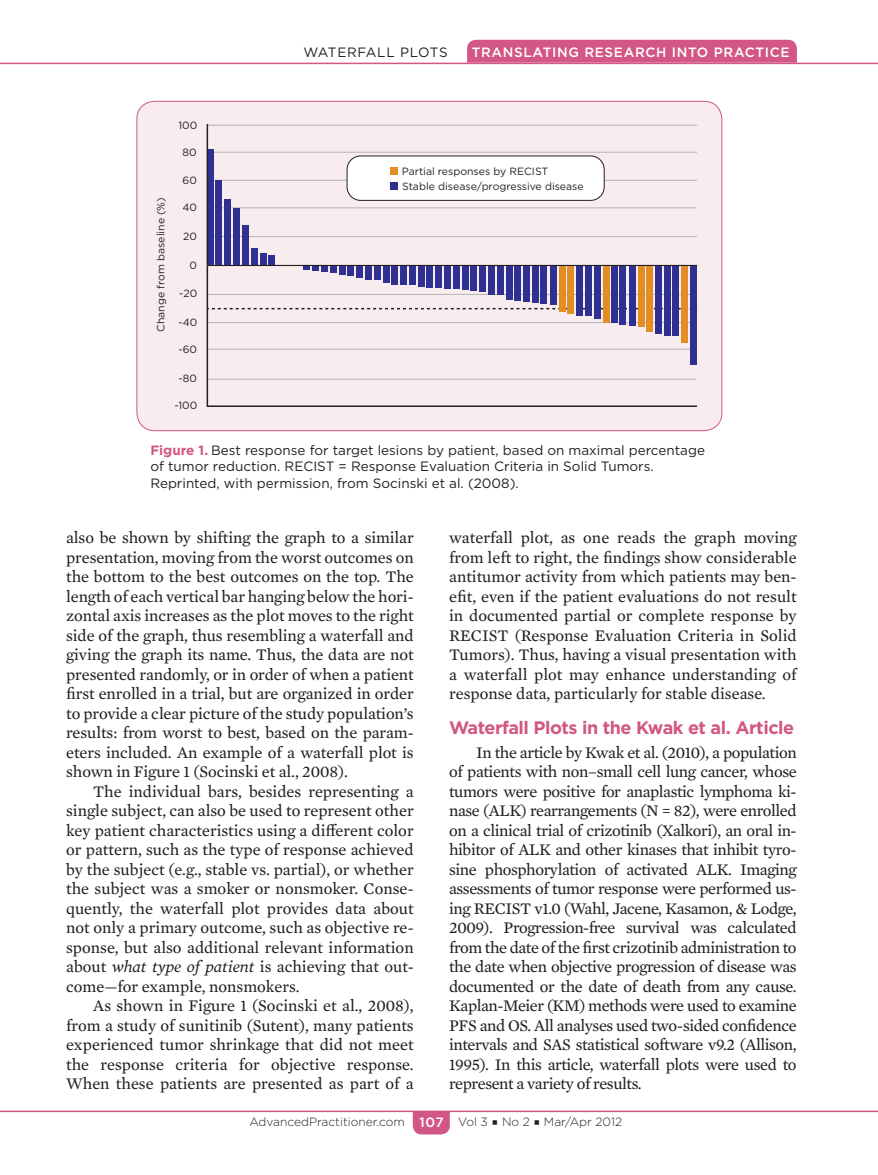
<style>
.page{position:relative;width:878px;height:1175px;background:#fff}
.page>*{position:absolute;margin:0;border:0;box-sizing:border-box;transform-origin:0 0}
.Subhead_1{font:700 18px "Gotham";letter-spacing:-.025em;color:#d25784}
.Body_txt{font:16.5px/19.5px "Mercury Text G2";color:#231f20;text-align:justify}
.Figure_Title{font:13.5px/16.2px "Gotham";color:#231f20}
.article_type{font:500 13.5px "Gotham";letter-spacing:.05em;color:#fff}
.RRH_AUTHOR{font:13.5px "Gotham";letter-spacing:.04em;color:#231f20}
.t1{font:300 12px "Gotham";color:#231f20}
.t2{font:10.5px/14.7px "Gotham";color:#231f20}
.s1{font-weight:700;color:#d25784}
.s2{font-style:italic}
</style>
<div class="page">
<svg style="left:413px;top:1112px;width:37px;height:22px"></svg>
<div style="left:467px;top:40px;width:329px;height:23px;background:#d25784"></div>
<hr style="left:0;top:63px;width:878px;height:1px;background:#d25784">
<hr style="left:0;top:1110px;width:878px;height:2px;background:#d25784">
<div style="left:137px;top:101px;width:584px;height:329px;background:#f9ecef;border-radius:18px"></div>
<svg style="left:206px;top:124px;width:491px;height:283px"></svg>
<div style="left:347px;top:156px;width:257px;height:44px;background:#fff;border-radius:14px"></div>
<div style="left:346px;top:156px;width:258px;height:45px;border:1px solid #231f20;border-radius:14px"></div>
<div style="left:390px;top:183px;width:8px;height:7px;background:#2e3092"></div>
<div style="left:390px;top:167px;width:8px;height:8px;background:#e28e25"></div>
<hr style="left:207px;top:265px;width:490px;height:1px;background:#231f20">
<p class="t2" style="left:153px;top:332px;width:136px;rotate:-90deg">Change from baseline (%)</p>
<p class="t2" style="left:178px;top:117px;width:20px">100</p>
<p class="t2" style="left:183px;top:144px;width:16px">80</p>
<p class="t2" style="left:182px;top:173px;width:16px">60</p>
<p class="t2" style="left:182px;top:200px;width:16px">40</p>
<p class="t2" style="left:183px;top:229px;width:15px">20</p>
<p class="t2" style="left:189px;top:258px;width:9px">0</p>
<p class="t2" style="left:179px;top:286px;width:20px">-20</p>
<p class="t2" style="left:178px;top:314px;width:20px">-40</p>
<p class="t2" style="left:178px;top:341px;width:20px">-60</p>
<p class="t2" style="left:179px;top:371px;width:20px">-80</p>
<p class="t2" style="left:174px;top:397px;width:24px">-100</p>
<p class="RRH_AUTHOR" style="left:303px;top:43px;width:146px">WATERFALL PLOTS</p>
<p class="article_type" style="left:471px;top:43px;width:319px">TRANSLATING RESEARCH INTO PRACTICE</p>
<p class="t2" style="left:401px;top:164px;width:183px">Partial responses by RECIST<br>Stable disease/progressive disease</p>
<p class="Figure_Title" style="left:150px;top:442px;width:556px"><span class="s1">Figure 1.</span> Best response for target lesions by patient, based on maximal percentage of tumor reduction. RECIST = Response Evaluation Criteria in Solid Tumors.<br>Reprinted, with permission, from Socinski et al. (2008).</p>
<p class="Body_txt" style="left:66px;top:527px;width:349px">also be shown by shifting the graph to a similar presentation, moving from the worst outcomes on the bottom to the best outcomes on the top. The length of each vertical bar hanging below the hori&shy;zontal axis increases as the plot moves to the right side of the graph, thus resembling a waterfall and giving the graph its name. Thus, the data are not presented randomly, or in order of when a patient first enrolled in a trial, but are organized in order to provide a clear picture of the study population’s results: from worst to best, based on the param&shy;eters included. An example of a waterfall plot is shown in Figure 1 (Socinski et al., 2008).</p>
<p class="Body_txt" style="left:66px;top:780px;width:349px;text-indent:27px">The individual bars, besides representing a single subject, can also be used to represent other key patient characteristics using a different color or pattern, such as the type of response achieved by the subject (e.g., stable vs. partial), or whether the subject was a smoker or nonsmoker. Conse&shy;quently, the waterfall plot provides data about not only a primary outcome, such as objective re&shy;sponse, but also additional relevant information about <span class="s2">what type of patient</span> is achieving that out&shy;come—for example, nonsmokers.</p>
<p class="Body_txt" style="left:66px;top:995px;width:349px;text-indent:27px">As shown in Figure 1 (Socinski et al., 2008), from a study of sunitinib (Sutent), many patients experienced tumor shrinkage that did not meet the response criteria for objective response.<br>When these patients are presented as part of a</p>
<p class="Body_txt" style="left:449px;top:527px;width:349px">waterfall plot, as one reads the graph moving from left to right, the findings show considerable antitumor activity from which patients may ben&shy;efit, even if the patient evaluations do not result in documented partial or complete response by RECIST (Response Evaluation Criteria in Solid Tumors). Thus, having a visual presentation with a waterfall plot may enhance understanding of response data, particularly for stable disease.</p>
<p class="Subhead_1" style="left:449px;top:715px;width:346px">Waterfall Plots in the Kwak et al. Article</p>
<p class="Body_txt" style="left:449px;top:741px;width:349px;text-indent:27px">In the article by Kwak et al. (2010), a population of patients with non–small cell lung cancer, whose tumors were positive for anaplastic lymphoma ki&shy;nase (ALK) rearrangements (N = 82), were enrolled on a clinical trial of crizotinib (Xalkori), an oral in&shy;hibitor of ALK and other kinases that inhibit tyro&shy;sine phosphorylation of activated ALK. Imaging assessments of tumor response were performed us&shy;ing RECIST v1.0 (Wahl, Jacene, Kasamon, &amp; Lodge, 2009). Progression-free survival was calculated from the date of the first crizotinib administration to the date when objective progression of disease was documented or the date of death from any cause.<br>Kaplan-Meier (KM) methods were used to examine PFS and OS. All analyses used two-sided confidence intervals and SAS statistical software v9.2 (Allison, 1995). In this article, waterfall plots were used to represent a variety of results.</p>
<p class="t1" style="left:249px;top:1114px;width:157px">AdvancedPractitioner.com</p>
<p class="article_type" style="left:419px;top:1113px;width:26px">107</p>
<p class="t1" style="left:458px;top:1114px;width:165px">Vol 3 ▪ No 2 ▪ Mar/Apr 2012</p>
</div>
